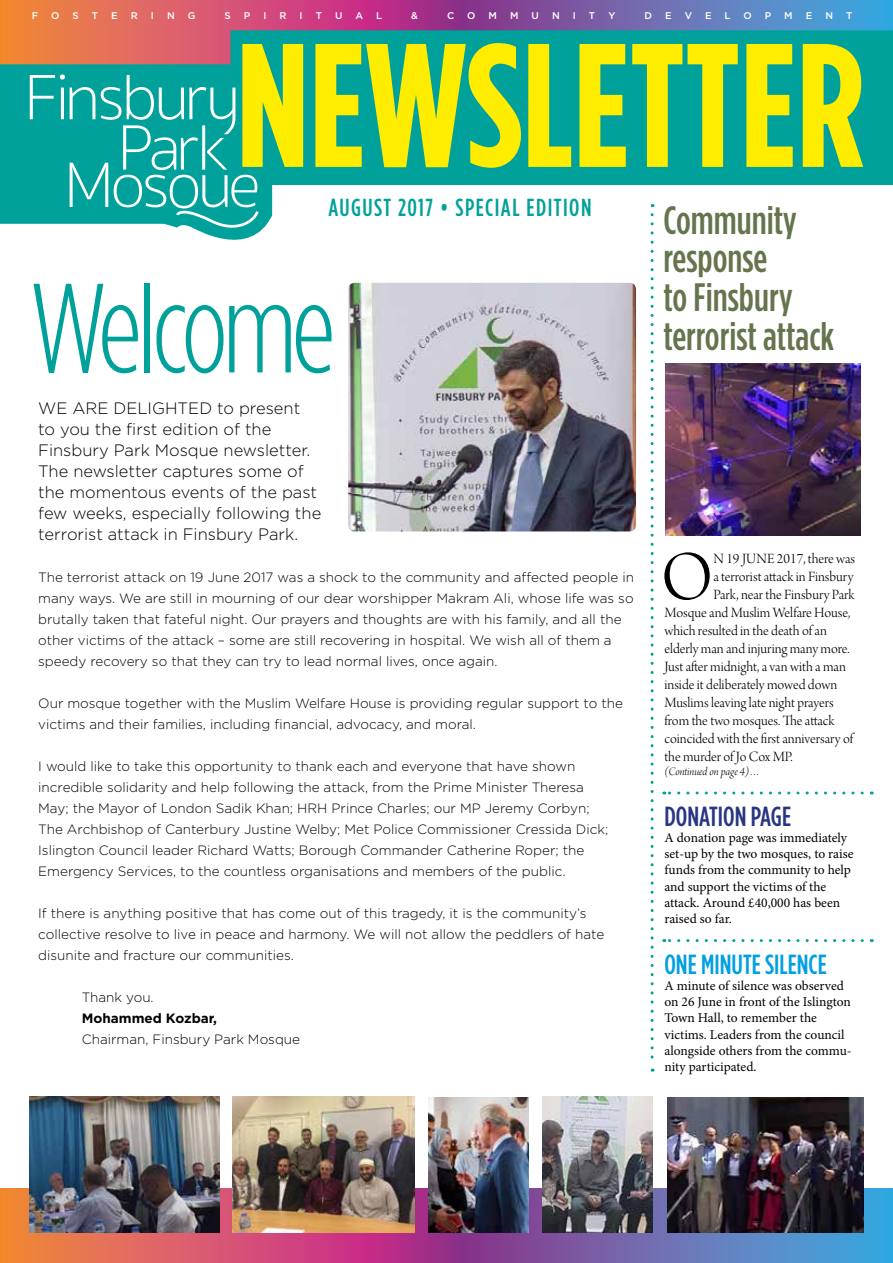
<style>
.page{position:relative;width:893px;height:1263px;background:#fff}
.page>*{position:absolute;margin:0;border:0;box-sizing:border-box;transform-origin:0 0}
.t1{font:300 126.6px "Gotham Condensed";letter-spacing:-.04em;color:#00a19a}
.t2{font:73.5px "Arno Pro Light Display";color:#000}
.t3{font:500 39.6px/38.7px "Gotham Condensed";color:#64754d}
.t4{font:500 27.6px "Gotham Condensed";color:#009fe3}
.t5{font:500 27.6px "Gotham Condensed";color:#283583}
.t6{font:500 24.6px "Gotham Condensed";letter-spacing:.06em;color:#00a19a}
.t7{font:300 16.5px/21px "Gotham";color:#000}
.t8{font:15px "Arno Pro Light Display";color:#000}
.t9{font:300 13.5px/21px "Gotham";color:#000}
.t10{font:13.5px/16.2px "Minion Pro";color:#000}
.t11{font:700 13.5px "Gotham";color:#000}
.t12{font:12px "Arno Pro Light Italic Display";letter-spacing:-.005em;color:#000}
.t13{font:500 9.75px "Gotham";color:#fff}
</style>
<div class="page">
<svg style="left:0;top:0;width:893px;height:30px;background:#9e6290"></svg>
<svg style="left:0;top:1189px;width:893px;height:74px;background:#9b648d"></svg>
<svg style="left:0;top:30px;width:893px;height:231px"></svg>
<svg style="left:242px;top:43px;width:621px;height:125px;background:#90cb42"></svg>
<svg style="left:30px;top:74px;width:229px;height:154px;background:#30b2a2"></svg>
<img style="left:348px;top:283px;width:288px;height:248px">
<img style="left:232px;top:1096px;width:183px;height:136px">
<img style="left:668px;top:1097px;width:195px;height:135px">
<img style="left:30px;top:1096px;width:189px;height:136px">
<img style="left:542px;top:1096px;width:111px;height:136px">
<img style="left:429px;top:1097px;width:99px;height:135px">
<img style="left:665px;top:364px;width:195px;height:171px">
<svg style="left:651px;top:215px;width:3px;height:856px"></svg>
<svg style="left:664px;top:791px;width:198px;height:3px"></svg>
<svg style="left:664px;top:939px;width:198px;height:3px"></svg>
<p class="t13" style="left:32px;top:10px;width:8px">F</p>
<p class="t13" style="left:51px;top:10px;width:10px">O</p>
<p class="t13" style="left:73px;top:10px;width:8px">S</p>
<p class="t13" style="left:92px;top:10px;width:8px">T</p>
<p class="t13" style="left:111px;top:10px;width:8px">E</p>
<p class="t13" style="left:131px;top:10px;width:9px">R</p>
<p class="t13" style="left:151px;top:10px;width:5px">I</p>
<p class="t13" style="left:167px;top:10px;width:9px">N</p>
<p class="t13" style="left:188px;top:10px;width:9px">G</p>
<p class="t13" style="left:224px;top:10px;width:8px">S</p>
<p class="t13" style="left:244px;top:10px;width:8px">P</p>
<p class="t13" style="left:263px;top:10px;width:5px">I</p>
<p class="t13" style="left:280px;top:10px;width:9px">R</p>
<p class="t13" style="left:300px;top:10px;width:5px">I</p>
<p class="t13" style="left:316px;top:10px;width:8px">T</p>
<p class="t13" style="left:335px;top:10px;width:9px">U</p>
<p class="t13" style="left:355px;top:10px;width:9px">A</p>
<p class="t13" style="left:376px;top:10px;width:8px">L</p>
<p class="t13" style="left:411px;top:10px;width:8px">&amp;</p>
<p class="t13" style="left:447px;top:10px;width:9px">C</p>
<p class="t13" style="left:467px;top:10px;width:10px">O</p>
<p class="t13" style="left:488px;top:10px;width:10px">M</p>
<p class="t13" style="left:510px;top:10px;width:10px">M</p>
<p class="t13" style="left:532px;top:10px;width:9px">U</p>
<p class="t13" style="left:552px;top:10px;width:9px">N</p>
<p class="t13" style="left:573px;top:10px;width:5px">I</p>
<p class="t13" style="left:589px;top:10px;width:8px">T</p>
<p class="t13" style="left:608px;top:10px;width:8px">Y</p>
<p class="t13" style="left:644px;top:10px;width:9px">D</p>
<p class="t13" style="left:665px;top:10px;width:8px">E</p>
<p class="t13" style="left:685px;top:10px;width:9px">V</p>
<p class="t13" style="left:705px;top:10px;width:8px">E</p>
<p class="t13" style="left:725px;top:10px;width:8px">L</p>
<p class="t13" style="left:743px;top:10px;width:10px">O</p>
<p class="t13" style="left:765px;top:10px;width:8px">P</p>
<p class="t13" style="left:784px;top:10px;width:10px">M</p>
<p class="t13" style="left:806px;top:10px;width:8px">E</p>
<p class="t13" style="left:825px;top:10px;width:9px">N</p>
<p class="t13" style="left:846px;top:10px;width:8px">T</p>
<h3 class="t6" style="left:328px;top:194px;width:265px">AUGUST 2017 • SPECIAL EDITION</h3>
<h1 class="t1" style="left:30px;top:261px;width:308px">Welcome</h1>
<p class="t7" style="left:38px;top:397px;width:285px">WE ARE DELIGHTED to present to you the first edition of the<br>Finsbury Park Mosque newsletter.<br>The newsletter captures some of the momentous events of the past few weeks, especially following the terrorist attack in Finsbury Park.</p>
<p class="t9" style="left:38px;top:566px;width:597px">The terrorist attack on 19 June 2017 was a shock to the community and affected people in many ways. We are still in mourning of our dear worshipper Makram Ali, whose life was so brutally taken that fateful night. Our prayers and thoughts are with his family, and all the other victims of the attack – some are still recovering in hospital. We wish all of them a speedy recovery so that they can try to lead normal lives, once again.</p>
<p class="t9" style="left:38px;top:692px;width:586px">Our mosque together with the Muslim Welfare House is providing regular support to the victims and their families, including financial, advocacy, and moral.</p>
<p class="t9" style="left:38px;top:755px;width:572px">I would like to take this opportunity to thank each and everyone that have shown incredible solidarity and help following the attack, from the Prime Minister Theresa May; the Mayor of London Sadik Khan; HRH Prince Charles; our MP Jeremy Corbyn; The Archbishop of Canterbury Justine Welby; Met Police Commissioner Cressida Dick; Islington Council leader Richard Watts; Borough Commander Catherine Roper; the Emergency Services, to the countless organisations and members of the public.</p>
<p class="t9" style="left:38px;top:902px;width:567px">If there is anything positive that has come out of this tragedy, it is the community’s collective resolve to live in peace and harmony. We will not allow the peddlers of hate disunite and fracture our communities.</p>
<p class="t9" style="left:82px;top:986px;width:73px">Thank you.</p>
<p class="t11" style="left:82px;top:1010px;width:137px">Mohammed Kozbar,</p>
<p class="t9" style="left:82px;top:1028px;width:220px">Chairman, Finsbury Park Mosque</p>
<h3 class="t3" style="left:663px;top:200px;width:173px">Community response<br>to Finsbury terrorist attack</h3>
<h2 class="t2" style="left:661px;top:537px;width:54px">O</h2>
<p class="t8" style="left:713px;top:550px;width:143px">N 19 JUNE 2017, there was</p>
<p class="t8" style="left:713px;top:568px;width:142px">a terrorist attack in Finsbury</p>
<p class="t8" style="left:713px;top:586px;width:143px">Park, near the Finsbury Park</p>
<p class="t8" style="left:664px;top:604px;width:187px">Mosque and Muslim Welfare House,</p>
<p class="t8" style="left:664px;top:622px;width:164px">which resulted in the death of an</p>
<p class="t8" style="left:664px;top:640px;width:187px">elderly man and injuring many more.</p>
<p class="t8" style="left:664px;top:658px;width:183px">Just after midnight, a van with a man</p>
<p class="t8" style="left:664px;top:676px;width:174px">inside it deliberately mowed down</p>
<p class="t8" style="left:664px;top:694px;width:171px">Muslims leaving late night prayers</p>
<p class="t8" style="left:664px;top:712px;width:172px">from the two mosques. The attack</p>
<p class="t8" style="left:664px;top:730px;width:190px">coincided with the first anniversary of</p>
<p class="t8" style="left:664px;top:748px;width:130px">the murder of Jo Cox MP.</p>
<p class="t12" style="left:664px;top:765px;width:98px">(Continued on page 4)…</p>
<h3 class="t5" style="left:664px;top:801px;width:128px">DONATION PAGE</h3>
<p class="t10" style="left:664px;top:830px;width:191px">A donation page was immediately set-up by the two mosques, to raise funds from the community to help and support the victims of the attack. Around £40,000 has been raised so far.</p>
<h3 class="t4" style="left:664px;top:949px;width:164px">ONE MINUTE SILENCE</h3>
<p class="t10" style="left:664px;top:977px;width:189px">A minute of silence was observed on 26 June in front of the Islington<br>Town Hall, to remember the victims. Leaders from the council alongside others from the commu&shy;nity participated.</p>
</div>
